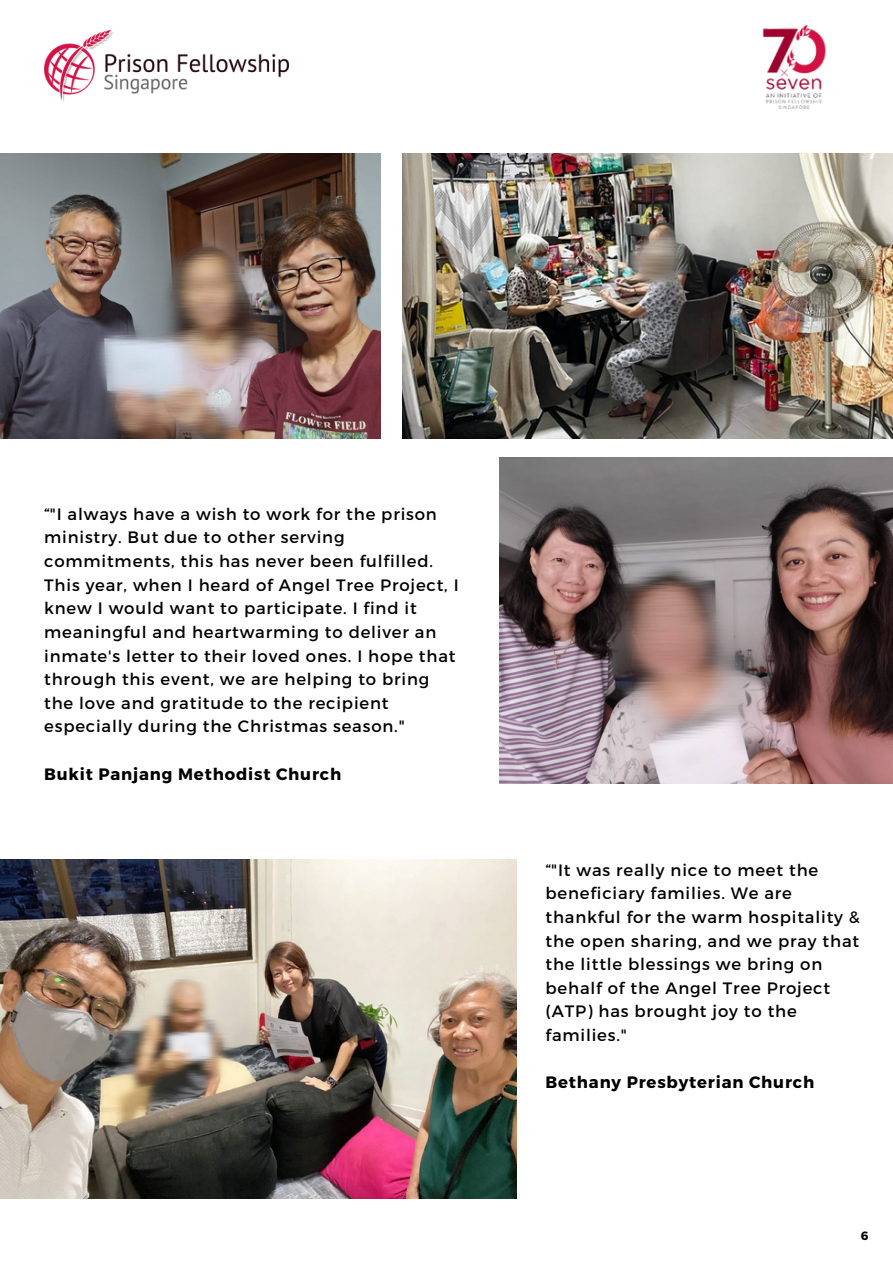
<style>
.page{position:relative;width:893px;height:1264px;background:#fff}
.page>*{position:absolute;margin:0;border:0;box-sizing:border-box;transform-origin:0 0}
.t1{font:16.5px/23.7px "Montserrat";letter-spacing:.05em;color:#000}
.t2{font:700 16.5px "Montserrat";letter-spacing:.05em;color:#000}
.t3{font:700 15px "Montserrat";color:#fff}
.t4{font:700 12px "Montserrat";color:#000}
</style>
<div class="page">
<img style="left:44px;top:31px;width:244px;height:71px">
<img style="left:762px;top:25px;width:64px;height:84px">
<img style="left:402px;top:153px;width:490px;height:286px">
<img style="left:499px;top:457px;width:393px;height:326px">
<img style="left:0;top:153px;width:380px;height:286px">
<img style="left:0;top:859px;width:517px;height:339px">
<p class="t3" style="left:867px;top:143px;width:10px">7</p>
<h2 class="t1" style="left:44px;top:501px;width:416px">“"I always have a wish to work for the prison ministry. But due to other serving commitments, this has never been fulfilled.<br>This year, when I heard of Angel Tree Project, I knew I would want to participate. I find it meaningful and heartwarming to deliver an inmate's letter to their loved ones. I hope that through this event, we are helping to bring the love and gratitude to the recipient especially during the Christmas season."</h2>
<p class="t2" style="left:44px;top:763px;width:298px">Bukit Panjang Methodist Church</p>
<p class="t1" style="left:545px;top:857px;width:316px">“"It was really nice to meet the beneficiary families. We are thankful for the warm hospitality &amp; the open sharing, and we pray that the little blessings we bring on behalf of the Angel Tree Project (ATP) has brought joy to the families."</p>
<h2 class="t2" style="left:545px;top:1071px;width:270px">Bethany Presbyterian Church</h2>
<p class="t4" style="left:860px;top:1227px;width:9px">6</p>
</div>
